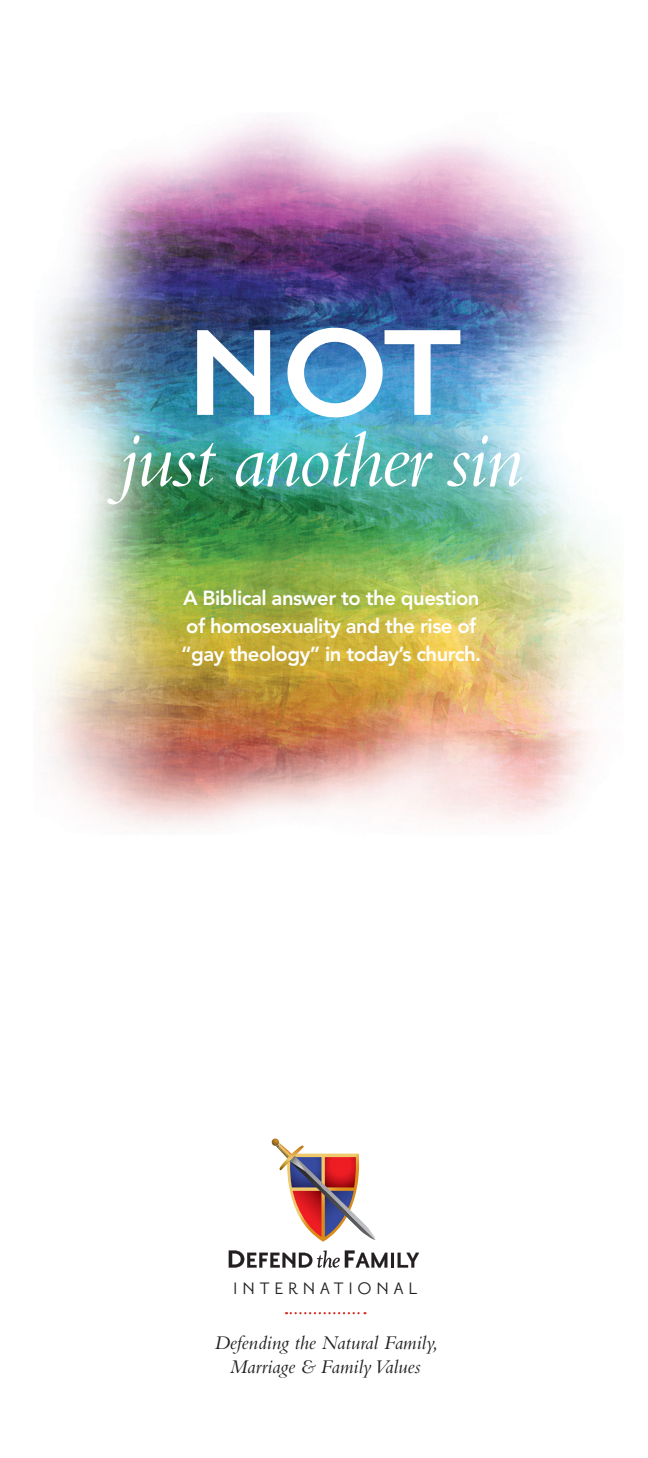
<style>
.page{position:relative;width:648px;height:1458px;background:#fff}
.page>*{position:absolute;margin:0;border:0;box-sizing:border-box;transform-origin:0 0}
.t1{font:700 149.17px "Priori San";color:#fff}
.t2{font:italic 81px "Bembo";letter-spacing:-.03em;color:#fff}
.t3{font:800 20.25px/28.1px "Avenir LT Std";letter-spacing:-.025em;color:#fff}
.t4{font:italic 20.25px/24.3px "Bembo";color:#231f20;text-align:center}
.t5{font:20.25px "Priori San";letter-spacing:.24em;color:#231f20}
</style>
<div class="page">
<img style="left:44px;top:120px;width:578px;height:707px">
<svg style="left:229px;top:1250px;width:190px;height:18px"></svg>
<svg style="left:271px;top:1139px;width:105px;height:103px"></svg>
<svg style="left:286px;top:1312px;width:79px;height:2px"></svg>
<h1 class="t1" style="left:186px;top:295px;width:277px">NOT</h1>
<h2 class="t2" style="left:119px;top:413px;width:406px">just another sin</h2>
<p class="t3" style="left:181px;top:584px;width:301px">A Biblical answer to the question of homosexuality and the rise of “gay theology” in today’s church.</p>
<p class="t5" style="left:233px;top:1277px;width:185px">INTERNATIONAL</p>
<p class="t4" style="left:215px;top:1330px;width:225px">Defending the Natural Family,<br>Marriage &amp; Family Values</p>
</div>
